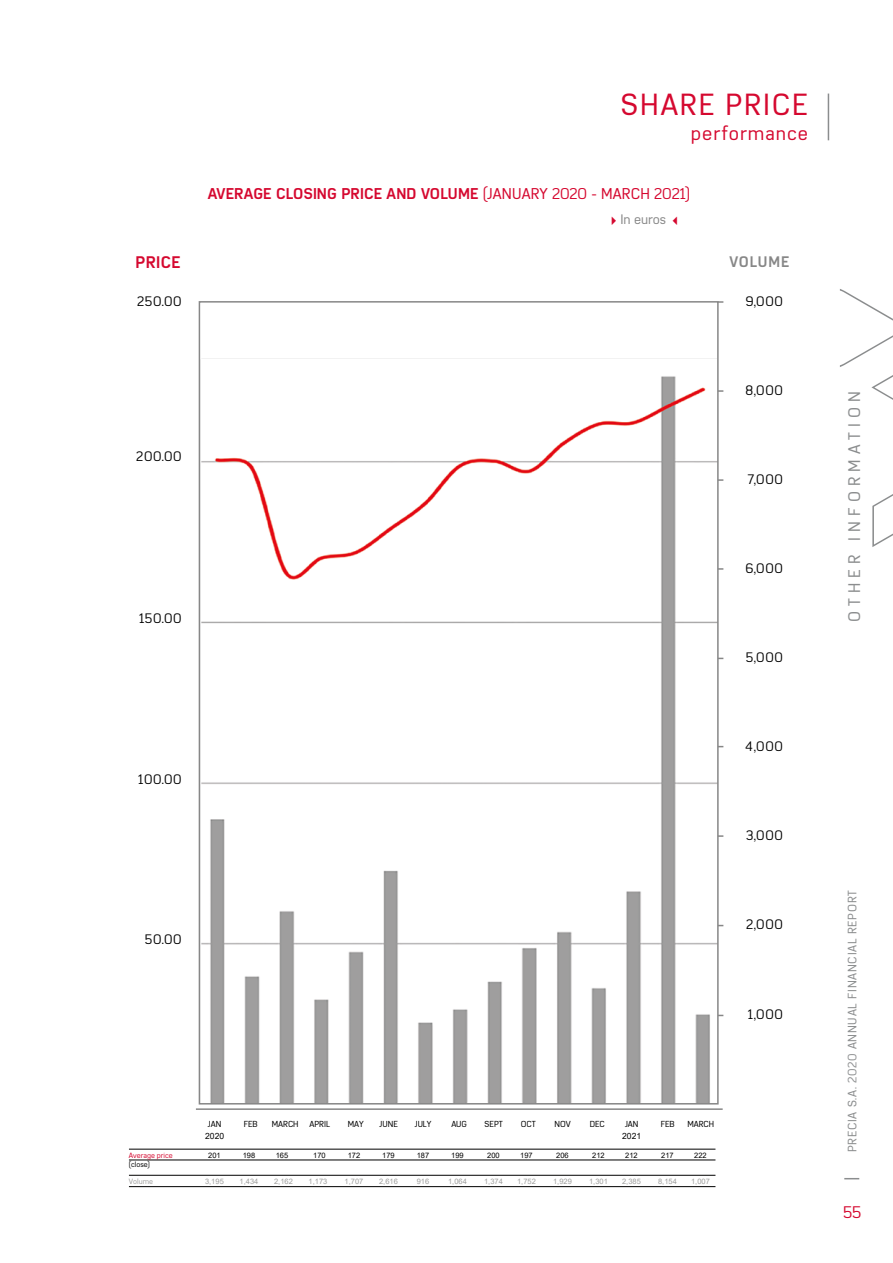
<style>
.page{position:relative;width:893px;height:1263px;background:#fff}
.page>*{position:absolute;margin:0;border:0;box-sizing:border-box;transform-origin:0 0}
.t1{font:30px "Azbuka Pro";letter-spacing:.065em;color:#d5082f}
.t2{font:19.5px "Azbuka Pro";letter-spacing:.05em;color:#d5082f}
.t3{font:16.5px "Azbuka Pro";letter-spacing:.315em;color:#8b8d8e}
.t4{font:700 16.5px "Azbuka Pro";letter-spacing:.035em;color:#d5082f}
.t5{font:16.5px "Azbuka Pro";color:#d5082f}
.t6{font:700 15.3px "Azbuka Pro";letter-spacing:.015em;color:#d5082f}
.t7{font:700 15px "Azbuka Pro";letter-spacing:.065em;color:#878787}
.t8{font:13.5px "Azbuka Pro";letter-spacing:.05em;color:#000}
.t9{font:13.5px "Azbuka Pro";color:#878787}
.t10{font:12px "Azbuka Pro";letter-spacing:.065em;color:#8b8d8e}
.t11{font:8.55px "Azbuka Pro";color:#000}
.t12{font:8.55px "Arial";color:#000}
.t13{font:7.5px "Arial";color:#9d9d9c}
.t14{font:7.5px "Arial";color:#000}
.t15{font:7.5px "Azbuka Pro";color:#d5082f}
.t16{font:7.5px "Azbuka Pro";color:#000}
.t17{font:7.5px "Azbuka Pro";color:#9d9d9c}
.s1{font-weight:400}
.s2{color:#d5082f}
</style>
<div class="page">
<svg style="left:840px;top:289px;width:53px;height:258px"></svg>
<svg style="left:844px;top:1178px;width:15px;height:1px"></svg>
<hr style="left:129px;top:1149px;width:586px;height:1px;background:#000">
<hr style="left:129px;top:1160px;width:586px;height:1px;background:#000">
<hr style="left:129px;top:1175px;width:586px;height:1px;background:#000">
<hr style="left:129px;top:1186px;width:586px;height:1px;background:#000">
<img style="left:202px;top:358px;width:514px;height:743px">
<hr style="left:196px;top:1108px;width:527px;height:2px;background:#878787">
<hr style="left:828px;top:94px;width:1px;height:46px;background:#8b8d8e">
<h1 class="t1" style="left:621px;top:87px;width:188px">SHARE PRICE</h1>
<h2 class="t2" style="left:691px;top:122px;width:119px">performance</h2>
<p class="t6" style="left:208px;top:184px;width:484px">AVERAGE CLOSING PRICE AND VOLUME <span class="s1">(JANUARY 2020 - MARCH 2021)</span></p>
<p class="t9" style="left:607px;top:211px;width:78px"><span class="s2">✔</span>In euros <span class="s2">✓</span></p>
<p class="t4" style="left:135px;top:252px;width:47px">PRICE</p>
<p class="t7" style="left:729px;top:252px;width:61px">VOLUME</p>
<p class="t8" style="left:137px;top:293px;width:46px">250.00</p>
<p class="t8" style="left:136px;top:449px;width:47px">200.00</p>
<p class="t8" style="left:139px;top:610px;width:44px">150.00</p>
<p class="t8" style="left:138px;top:772px;width:45px">100.00</p>
<p class="t8" style="left:145px;top:931px;width:38px">50.00</p>
<p class="t8" style="left:746px;top:293px;width:39px">9,000</p>
<p class="t8" style="left:746px;top:382px;width:39px">8,000</p>
<p class="t8" style="left:747px;top:471px;width:37px">7,000</p>
<p class="t8" style="left:745px;top:560px;width:39px">6,000</p>
<p class="t8" style="left:746px;top:649px;width:39px">5,000</p>
<p class="t8" style="left:746px;top:738px;width:39px">4,000</p>
<p class="t8" style="left:746px;top:828px;width:38px">3,000</p>
<p class="t8" style="left:746px;top:917px;width:38px">2,000</p>
<p class="t8" style="left:748px;top:1007px;width:36px">1,000</p>
<p class="t11" style="left:208px;top:1118px;width:15px">JAN</p>
<p class="t11" style="left:244px;top:1118px;width:16px">FEB</p>
<p class="t11" style="left:272px;top:1118px;width:28px">MARCH</p>
<p class="t11" style="left:309px;top:1118px;width:22px">APRIL</p>
<p class="t11" style="left:348px;top:1118px;width:18px">MAY</p>
<p class="t11" style="left:380px;top:1118px;width:20px">JUNE</p>
<p class="t11" style="left:415px;top:1118px;width:18px">JULY</p>
<p class="t11" style="left:451px;top:1118px;width:17px">AUG</p>
<p class="t11" style="left:485px;top:1118px;width:20px">SEPT</p>
<p class="t11" style="left:521px;top:1118px;width:16px">OCT</p>
<p class="t11" style="left:555px;top:1118px;width:18px">NOV</p>
<p class="t11" style="left:590px;top:1118px;width:17px">DEC</p>
<p class="t11" style="left:625px;top:1118px;width:15px">JAN</p>
<p class="t11" style="left:661px;top:1118px;width:16px">FEB</p>
<p class="t11" style="left:687px;top:1118px;width:28px">MARCH</p>
<p class="t12" style="left:205px;top:1130px;width:21px">2020</p>
<p class="t12" style="left:622px;top:1130px;width:21px">2021</p>
<p class="t15" style="left:129px;top:1151px;width:45px">Average price</p>
<p class="t14" style="left:208px;top:1150px;width:14px">201</p>
<p class="t14" style="left:243px;top:1150px;width:14px">198</p>
<p class="t14" style="left:276px;top:1150px;width:14px">165</p>
<p class="t14" style="left:313px;top:1150px;width:14px">170</p>
<p class="t14" style="left:348px;top:1150px;width:14px">172</p>
<p class="t14" style="left:382px;top:1150px;width:14px">179</p>
<p class="t14" style="left:417px;top:1150px;width:14px">187</p>
<p class="t14" style="left:451px;top:1150px;width:14px">199</p>
<p class="t14" style="left:487px;top:1150px;width:14px">200</p>
<p class="t14" style="left:520px;top:1150px;width:14px">197</p>
<p class="t14" style="left:556px;top:1150px;width:14px">206</p>
<p class="t14" style="left:592px;top:1150px;width:14px">212</p>
<p class="t14" style="left:625px;top:1150px;width:14px">212</p>
<p class="t14" style="left:661px;top:1150px;width:14px">217</p>
<p class="t14" style="left:694px;top:1150px;width:14px">222</p>
<p class="t16" style="left:129px;top:1160px;width:22px">(close)</p>
<p class="t17" style="left:129px;top:1177px;width:26px">Volume</p>
<p class="t13" style="left:205px;top:1176px;width:20px">3,195</p>
<p class="t13" style="left:240px;top:1176px;width:20px">1,434</p>
<p class="t13" style="left:274px;top:1176px;width:20px">2,162</p>
<p class="t13" style="left:309px;top:1176px;width:20px">1,173</p>
<p class="t13" style="left:345px;top:1176px;width:20px">1,707</p>
<p class="t13" style="left:379px;top:1176px;width:20px">2,616</p>
<p class="t13" style="left:417px;top:1176px;width:14px">916</p>
<p class="t13" style="left:448px;top:1176px;width:20px">1,064</p>
<p class="t13" style="left:484px;top:1176px;width:20px">1,374</p>
<p class="t13" style="left:517px;top:1176px;width:20px">1,752</p>
<p class="t13" style="left:553px;top:1176px;width:20px">1,929</p>
<p class="t13" style="left:589px;top:1176px;width:20px">1,301</p>
<p class="t13" style="left:622px;top:1176px;width:20px">2,385</p>
<p class="t13" style="left:658px;top:1176px;width:20px">8,154</p>
<p class="t13" style="left:691px;top:1176px;width:20px">1,007</p>
<p class="t3" style="left:844px;top:622px;width:232px;rotate:-90deg">OTHER INFORMATION</p>
<p class="t10" style="left:845px;top:1152px;width:263px;rotate:-90deg">PRECIA S.A. 2020 ANNUAL FINANCIAL REPORT</p>
<p class="t5" style="left:843px;top:1203px;width:20px">55</p>
</div>
